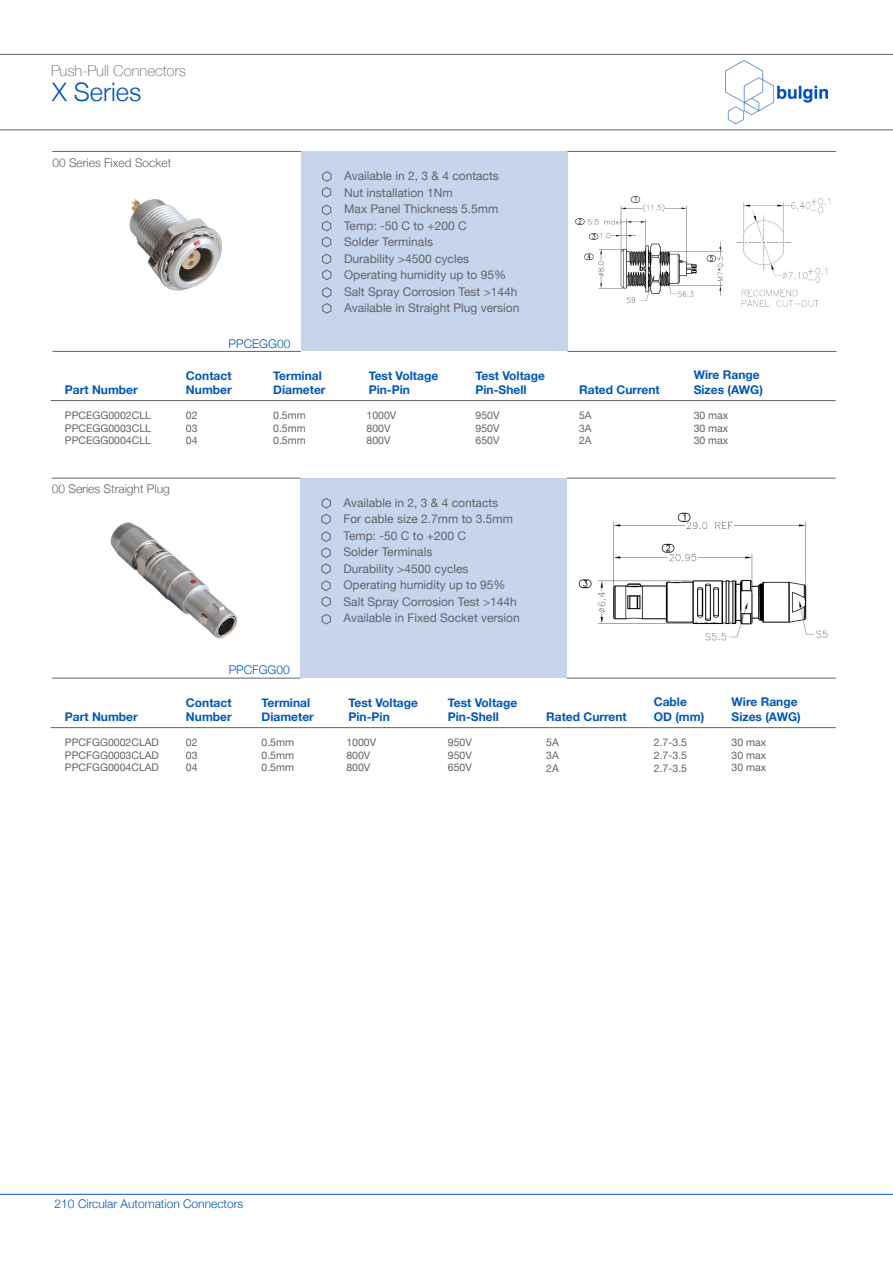
<style>
.page{position:relative;width:893px;height:1263px;background:#fff}
.page>*{position:absolute;margin:0;border:0;box-sizing:border-box;transform-origin:0 0}
.t1{font:300 25.5px "Helvetica Neue";color:#0057b8}
.t2{font:100 15px "Helvetica Neue";color:#636366}
.t3{font:12px "Helvetica Neue";color:#636366}
.t4{font:700 12px/14.4px "Helvetica Neue";color:#0057b8}
.t5{font:300 12px "Helvetica Neue";color:#0057b8}
.t6{font:300 12px "Helvetica Neue";color:#636366}
.t7{font:10.5px "Helvetica Neue";color:#636366}
</style>
<div class="page">
<hr style="left:0;top:1194px;width:893px;height:1px;background:#0057b8">
<img style="left:726px;top:61px;width:101px;height:63px">
<hr style="left:0;top:54px;width:893px;height:1px;background:#636366">
<hr style="left:0;top:129px;width:893px;height:1px;background:#636366">
<img style="left:52px;top:199px;width:249px;height:153px">
<div style="left:301px;top:151px;width:266px;height:200px;background:#c6d4ec"></div>
<hr style="left:567px;top:151px;width:269px;height:1px;background:#636366">
<hr style="left:53px;top:351px;width:248px;height:1px;background:#636366">
<hr style="left:567px;top:351px;width:270px;height:1px;background:#636366">
<hr style="left:52px;top:151px;width:249px;height:1px;background:#636366">
<svg style="left:322px;top:171px;width:10px;height:27px"></svg>
<img style="left:575px;top:196px;width:148px;height:107px">
<svg style="left:322px;top:204px;width:10px;height:76px"></svg>
<img style="left:52px;top:522px;width:248px;height:156px">
<div style="left:300px;top:478px;width:267px;height:200px;background:#c6d4ec"></div>
<hr style="left:567px;top:478px;width:269px;height:1px;background:#636366">
<hr style="left:52px;top:678px;width:248px;height:1px;background:#636366">
<hr style="left:567px;top:678px;width:269px;height:1px;background:#636366">
<hr style="left:52px;top:478px;width:248px;height:1px;background:#636366">
<svg style="left:321px;top:498px;width:10px;height:27px"></svg>
<svg style="left:321px;top:531px;width:10px;height:43px"></svg>
<img style="left:578px;top:512px;width:250px;height:129px">
<svg style="left:321px;top:614px;width:10px;height:11px"></svg>
<svg style="left:321px;top:580px;width:10px;height:27px"></svg>
<hr style="left:51px;top:727px;width:785px;height:1px;background:#636366">
<hr style="left:51px;top:400px;width:785px;height:1px;background:#636366">
<svg style="left:322px;top:287px;width:10px;height:27px"></svg>
<img style="left:736px;top:198px;width:95px;height:109px">
<p class="t2" style="left:51px;top:60px;width:137px">Push-Pull Connectors</p>
<p class="t1" style="left:52px;top:71px;width:91px">X Series</p>
<p class="t6" style="left:52px;top:153px;width:120px">00 Series Fixed Socket</p>
<p class="t4" style="left:65px;top:383px;width:74px">Part Number</p>
<p class="t7" style="left:65px;top:408px;width:88px">PPCEGG0002CLL</p>
<p class="t7" style="left:65px;top:420px;width:88px">PPCEGG0003CLL</p>
<p class="t7" style="left:65px;top:433px;width:88px">PPCEGG0004CLL</p>
<p class="t6" style="left:52px;top:479px;width:120px">00 Series Straight Plug</p>
<p class="t5" style="left:229px;top:334px;width:63px">PPCEGG00</p>
<p class="t4" style="left:186px;top:368px;width:47px">Contact<br>Number</p>
<p class="t7" style="left:186px;top:408px;width:13px">02</p>
<p class="t7" style="left:186px;top:420px;width:13px">03</p>
<p class="t7" style="left:186px;top:433px;width:13px">04</p>
<p class="t4" style="left:273px;top:368px;width:54px">Terminal<br>Diameter</p>
<p class="t7" style="left:273px;top:408px;width:34px">0.5mm</p>
<p class="t7" style="left:273px;top:420px;width:34px">0.5mm</p>
<p class="t7" style="left:273px;top:433px;width:34px">0.5mm</p>
<p class="t4" style="left:65px;top:710px;width:74px">Part Number</p>
<p class="t7" style="left:65px;top:735px;width:96px">PPCFGG0002CLAD</p>
<p class="t7" style="left:65px;top:747px;width:96px">PPCFGG0003CLAD</p>
<p class="t7" style="left:65px;top:760px;width:96px">PPCFGG0004CLAD</p>
<p class="t5" style="left:229px;top:660px;width:63px">PPCFGG00</p>
<p class="t4" style="left:186px;top:695px;width:47px">Contact</p>
<p class="t4" style="left:186px;top:710px;width:47px">Number</p>
<p class="t7" style="left:186px;top:735px;width:13px">02</p>
<p class="t7" style="left:186px;top:747px;width:13px">03</p>
<p class="t7" style="left:186px;top:760px;width:13px">04</p>
<p class="t4" style="left:261px;top:695px;width:50px">Terminal</p>
<p class="t4" style="left:261px;top:710px;width:54px">Diameter</p>
<p class="t7" style="left:261px;top:735px;width:34px">0.5mm</p>
<p class="t7" style="left:261px;top:747px;width:34px">0.5mm</p>
<p class="t7" style="left:261px;top:760px;width:34px">0.5mm</p>
<p class="t3" style="left:344px;top:167px;width:156px">Available in 2, 3 &amp; 4 contacts</p>
<p class="t3" style="left:344px;top:184px;width:110px">Nut installation 1Nm</p>
<p class="t3" style="left:344px;top:200px;width:156px">Max Panel Thickness 5.5mm</p>
<p class="t3" style="left:344px;top:217px;width:124px">Temp: -50 C to +200 C</p>
<p class="t3" style="left:344px;top:233px;width:90px">Solder Terminals</p>
<p class="t3" style="left:344px;top:250px;width:127px">Durability &gt;4500 cycles</p>
<p class="t3" style="left:344px;top:266px;width:164px">Operating humidity up to 95%</p>
<p class="t3" style="left:344px;top:283px;width:175px">Salt Spray Corrosion Test &gt;144h</p>
<p class="t3" style="left:344px;top:299px;width:177px">Available in Straight Plug version</p>
<p class="t4" style="left:369px;top:368px;width:71px">Test Voltage</p>
<p class="t4" style="left:369px;top:383px;width:43px">Pin-Pin</p>
<p class="t7" style="left:367px;top:408px;width:31px">1000V</p>
<p class="t7" style="left:367px;top:420px;width:25px">800V</p>
<p class="t7" style="left:367px;top:433px;width:25px">800V</p>
<p class="t4" style="left:475px;top:368px;width:71px">Test Voltage</p>
<p class="t4" style="left:475px;top:383px;width:53px">Pin-Shell</p>
<p class="t7" style="left:475px;top:408px;width:25px">950V</p>
<p class="t7" style="left:475px;top:420px;width:25px">950V</p>
<p class="t7" style="left:475px;top:433px;width:25px">650V</p>
<p class="t3" style="left:344px;top:494px;width:156px">Available in 2, 3 &amp; 4 contacts</p>
<p class="t3" style="left:344px;top:510px;width:171px">For cable size 2.7mm to 3.5mm</p>
<p class="t3" style="left:344px;top:527px;width:124px">Temp: -50 C to +200 C</p>
<p class="t3" style="left:344px;top:543px;width:90px">Solder Terminals</p>
<p class="t3" style="left:344px;top:560px;width:127px">Durability &gt;4500 cycles</p>
<p class="t3" style="left:344px;top:576px;width:164px">Operating humidity up to 95%</p>
<p class="t3" style="left:344px;top:593px;width:175px">Salt Spray Corrosion Test &gt;144h</p>
<p class="t3" style="left:344px;top:609px;width:178px">Available in Fixed Socket version</p>
<p class="t4" style="left:579px;top:383px;width:82px">Rated Current</p>
<p class="t7" style="left:579px;top:408px;width:14px">5A</p>
<p class="t7" style="left:579px;top:420px;width:14px">3A</p>
<p class="t7" style="left:579px;top:433px;width:14px">2A</p>
<p class="t4" style="left:694px;top:368px;width:67px">Wire Range</p>
<p class="t4" style="left:694px;top:383px;width:71px">Sizes (AWG)</p>
<p class="t7" style="left:694px;top:408px;width:36px">30 max</p>
<p class="t7" style="left:694px;top:420px;width:36px">30 max</p>
<p class="t7" style="left:694px;top:433px;width:36px">30 max</p>
<p class="t4" style="left:348px;top:695px;width:71px">Test Voltage</p>
<p class="t4" style="left:348px;top:710px;width:43px">Pin-Pin</p>
<p class="t7" style="left:346px;top:735px;width:31px">1000V</p>
<p class="t7" style="left:346px;top:747px;width:25px">800V</p>
<p class="t7" style="left:346px;top:760px;width:25px">800V</p>
<p class="t4" style="left:448px;top:695px;width:71px">Test Voltage</p>
<p class="t4" style="left:448px;top:710px;width:53px">Pin-Shell</p>
<p class="t7" style="left:448px;top:735px;width:25px">950V</p>
<p class="t7" style="left:448px;top:747px;width:25px">950V</p>
<p class="t7" style="left:448px;top:760px;width:25px">650V</p>
<p class="t4" style="left:546px;top:710px;width:82px">Rated Current</p>
<p class="t7" style="left:546px;top:735px;width:14px">5A</p>
<p class="t7" style="left:546px;top:747px;width:14px">3A</p>
<p class="t7" style="left:546px;top:760px;width:14px">2A</p>
<p class="t4" style="left:654px;top:695px;width:35px">Cable</p>
<p class="t4" style="left:654px;top:710px;width:52px">OD (mm)</p>
<p class="t7" style="left:654px;top:735px;width:35px">2.7-3.5</p>
<p class="t7" style="left:654px;top:747px;width:35px">2.7-3.5</p>
<p class="t7" style="left:654px;top:760px;width:35px">2.7-3.5</p>
<p class="t4" style="left:732px;top:695px;width:67px">Wire Range</p>
<p class="t4" style="left:732px;top:709px;width:71px">Sizes (AWG)</p>
<p class="t7" style="left:732px;top:735px;width:36px">30 max</p>
<p class="t7" style="left:732px;top:747px;width:36px">30 max</p>
<p class="t7" style="left:732px;top:760px;width:36px">30 max</p>
<p class="t5" style="left:55px;top:1194px;width:190px">210 Circular Automation Connectors</p>
</div>
